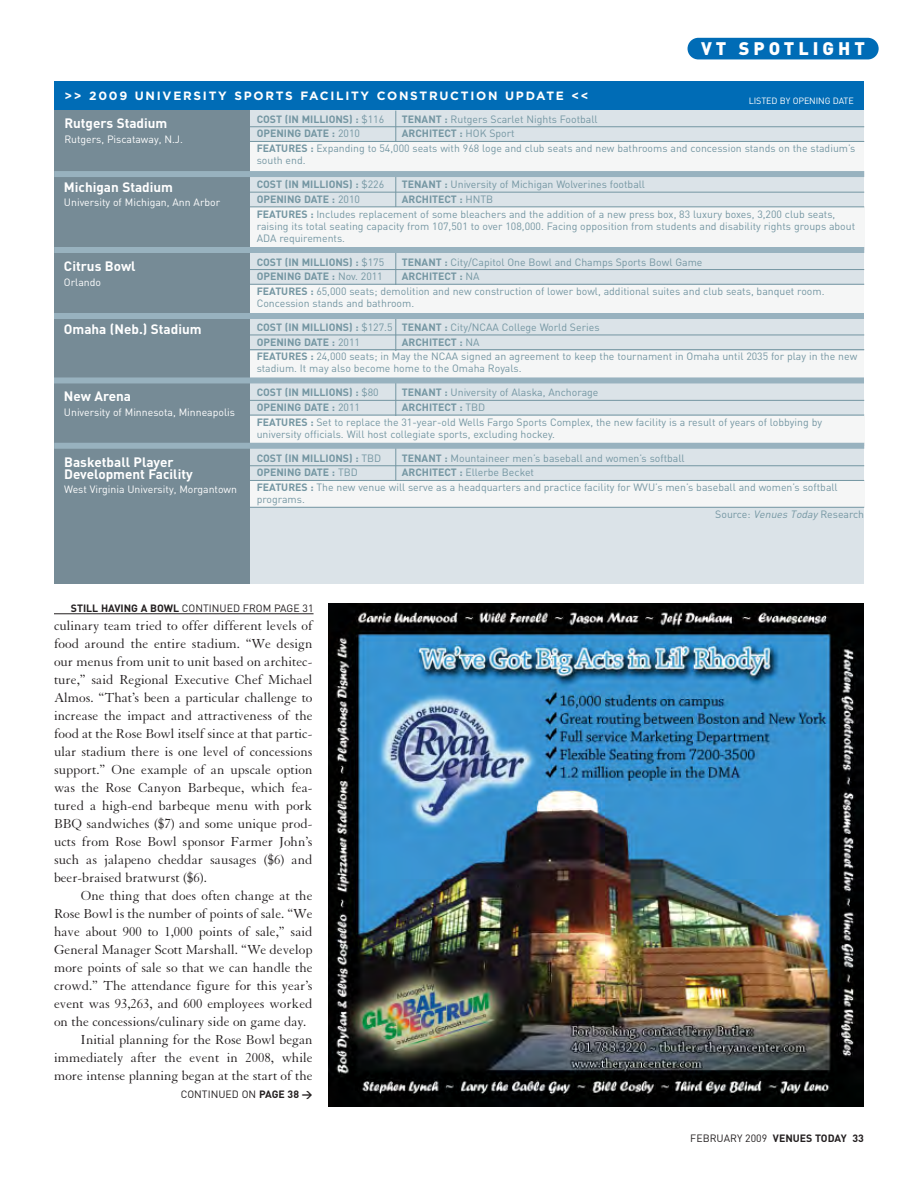
<style>
.page{position:relative;width:918px;height:1188px;background:#fff}
.page>*{position:absolute;margin:0;border:0;box-sizing:border-box;transform-origin:0 0}
.t1{font:900 18px "DIN";letter-spacing:.22em;color:#fff}
.t2{font:14.25px/18px "Granjon";color:#231f20;text-align:justify}
.t3{font:700 13.5px/12px "DIN";color:#fff}
.t4{font:700 12px "Gotham";letter-spacing:.145em;color:#fff}
.t5{font:10.5px/14.7px "DIN";color:#7496a2}
.t6{font:700 10.5px "DIN";color:#7496a2}
.t7{font:10.5px "DIN";color:#fff}
.t8{font:10.5px "DIN";color:#231f20}
.t9{font:700 10.5px "DIN";color:#231f20}
.t10{font:9px "DIN";letter-spacing:-.01em;color:#fff}
.s1{font-weight:400}
.s2{font-weight:700}
.s3{font-style:italic}
</style>
<div class="page">
<div style="left:54px;top:81px;width:810px;height:58px;background:#006cb6"></div>
<div style="left:54px;top:111px;width:810px;height:473px;background:#dbe3e8"></div>
<hr style="left:395px;top:111px;width:1px;height:392px;background:#7496a2">
<div style="left:242px;top:142px;width:622px;height:32px;background:#f5f6f6"></div>
<div style="left:238px;top:207px;width:626px;height:42px;background:#f5f6f6"></div>
<div style="left:247px;top:285px;width:617px;height:31px;background:#f5f6f6"></div>
<div style="left:247px;top:351px;width:617px;height:30px;background:#f5f6f6"></div>
<div style="left:249px;top:416px;width:615px;height:30px;background:#f5f6f6"></div>
<div style="left:245px;top:481px;width:619px;height:26px;background:#f5f6f6"></div>
<div style="left:54px;top:110px;width:196px;height:474px;background:#768b96"></div>
<hr style="left:250px;top:126px;width:614px;height:1px;background:#7496a2">
<hr style="left:250px;top:141px;width:614px;height:1px;background:#7496a2">
<hr style="left:250px;top:192px;width:614px;height:1px;background:#7496a2">
<hr style="left:250px;top:206px;width:614px;height:1px;background:#7496a2">
<hr style="left:250px;top:269px;width:614px;height:1px;background:#7496a2">
<hr style="left:250px;top:284px;width:614px;height:1px;background:#7496a2">
<hr style="left:250px;top:335px;width:614px;height:1px;background:#7496a2">
<hr style="left:250px;top:349px;width:614px;height:1px;background:#7496a2">
<hr style="left:250px;top:400px;width:614px;height:1px;background:#7496a2">
<hr style="left:250px;top:415px;width:614px;height:1px;background:#7496a2">
<hr style="left:250px;top:465px;width:614px;height:1px;background:#7496a2">
<hr style="left:250px;top:480px;width:614px;height:1px;background:#7496a2">
<hr style="left:250px;top:507px;width:614px;height:1px;background:#7496a2">
<div style="left:54px;top:171px;width:810px;height:6px;background:#98b2bf"></div>
<div style="left:54px;top:247px;width:810px;height:6px;background:#98b2bf"></div>
<div style="left:54px;top:377px;width:810px;height:6px;background:#98b2bf"></div>
<div style="left:54px;top:313px;width:810px;height:6px;background:#98b2bf"></div>
<div style="left:54px;top:443px;width:810px;height:6px;background:#98b2bf"></div>
<div style="left:688px;top:38px;width:191px;height:21px;background:#006cb6;border-radius:11px"></div>
<img style="left:329px;top:603px;width:535px;height:504px">
<hr style="left:54px;top:613px;width:260px;height:1px;background:#231f20">
<h1 class="t1" style="left:701px;top:42px;width:165px">VT SPOTLIGHT</h1>
<p class="t4" style="left:65px;top:91px;width:525px">&gt;&gt; 2009 UNIVERSITY SPORTS FACILITY CONSTRUCTION UPDATE &lt;&lt;</p>
<p class="t6" style="left:257px;top:115px;width:129px">COST (IN MILLIONS) : <span class="s1">$116</span></p>
<p class="t5" style="left:402px;top:113px;width:197px"><span class="s2">TENANT :</span> Rutgers Scarlet Nights Football</p>
<p class="t6" style="left:257px;top:130px;width:105px">OPENING DATE : <span class="s1">2010</span></p>
<p class="t10" style="left:749px;top:98px;width:107px">LISTED BY OPENING DATE</p>
<p class="t3" style="left:64px;top:119px;width:105px">Rutgers Stadium</p>
<p class="t7" style="left:64px;top:135px;width:120px">Rutgers, Piscataway, N.J.</p>
<p class="t5" style="left:257px;top:128px;width:600px;text-indent:145px"><span class="s2">ARCHITECT :</span> HOK Sport<br><span class="s2">FEATURES :</span> Expanding to 54,000 seats with 968 loge and club seats and new bathrooms and concession stands on the stadium’s</p>
<p class="t5" style="left:257px;top:154px;width:50px">south end.</p>
<p class="t6" style="left:257px;top:181px;width:129px">COST (IN MILLIONS) : <span class="s1">$226</span></p>
<p class="t5" style="left:402px;top:178px;width:245px"><span class="s2">TENANT :</span> University of Michigan Wolverines football</p>
<p class="t6" style="left:257px;top:195px;width:105px">OPENING DATE : <span class="s1">2010</span></p>
<p class="t3" style="left:64px;top:182px;width:111px">Michigan Stadium</p>
<p class="t7" style="left:64px;top:199px;width:158px">University of Michigan, Ann Arbor</p>
<p class="t5" style="left:257px;top:193px;width:580px;text-indent:145px"><span class="s2">ARCHITECT :</span> HNTB<br><span class="s2">FEATURES :</span> Includes replacement of some bleachers and the addition of a new press box, 83 luxury boxes, 3,200 club seats,</p>
<p class="t5" style="left:257px;top:221px;width:600px;line-height:12px">raising its total seating capacity from 107,501 to over 108,000. Facing opposition from students and disability rights groups about<br>ADA requirements.</p>
<p class="t6" style="left:257px;top:258px;width:129px">COST (IN MILLIONS) : <span class="s1">$175</span></p>
<p class="t5" style="left:402px;top:256px;width:302px"><span class="s2">TENANT :</span> City/Capitol One Bowl and Champs Sports Bowl Game</p>
<p class="t6" style="left:257px;top:273px;width:128px">OPENING DATE : <span class="s1">Nov. 2011</span></p>
<p class="t3" style="left:64px;top:262px;width:73px">Citrus Bowl</p>
<p class="t7" style="left:64px;top:278px;width:39px">Orlando</p>
<p class="t5" style="left:257px;top:270px;width:569px;text-indent:145px"><span class="s2">ARCHITECT :</span> NA<br><span class="s2">FEATURES :</span> 65,000 seats; demolition and new construction of lower bowl, additional suites and club seats, banquet room.</p>
<p class="t5" style="left:257px;top:297px;width:159px">Concession stands and bathroom.</p>
<p class="t5" style="left:257px;top:321px;width:344px"><span class="s2">COST (IN MILLIONS) :</span> $127.5 <span class="s2">TENANT :</span> City/NCAA College World Series<br><span class="s2">OPENING DATE :</span> 2011</p>
<p class="t3" style="left:64px;top:324px;width:139px">Omaha (Neb.) Stadium</p>
<p class="t5" style="left:257px;top:336px;width:602px;text-indent:145px"><span class="s2">ARCHITECT :</span> NA<br><span class="s2">FEATURES :</span> 24,000 seats; in May the NCAA signed an agreement to keep the tournament in Omaha until 2035 for play in the new</p>
<p class="t5" style="left:257px;top:362px;width:266px">stadium. It may also become home to the Omaha Royals.</p>
<p class="t6" style="left:257px;top:389px;width:123px">COST (IN MILLIONS) : <span class="s1">$80</span></p>
<p class="t5" style="left:402px;top:386px;width:198px"><span class="s2">TENANT :</span> University of Alaska, Anchorage</p>
<p class="t6" style="left:257px;top:404px;width:105px">OPENING DATE : <span class="s1">2011</span></p>
<p class="t3" style="left:64px;top:392px;width:69px">New Arena</p>
<p class="t7" style="left:64px;top:409px;width:173px">University of Minnesota, Minneapolis</p>
<p class="t5" style="left:257px;top:401px;width:567px;text-indent:145px"><span class="s2">ARCHITECT :</span> TBD<br><span class="s2">FEATURES :</span> Set to replace the 31-year-old Wells Fargo Sports Complex, the new facility is a result of years of lobbying by</p>
<p class="t5" style="left:257px;top:428px;width:300px">university officials. Will host collegiate sports, excluding hockey.</p>
<p class="t6" style="left:257px;top:454px;width:126px">COST (IN MILLIONS) : <span class="s1">TBD</span></p>
<p class="t5" style="left:402px;top:452px;width:284px"><span class="s2">TENANT :</span> Mountaineer men’s baseball and women’s softball</p>
<p class="t6" style="left:257px;top:469px;width:103px">OPENING DATE : <span class="s1">TBD</span></p>
<p class="t3" style="left:64px;top:457px;width:130px">Basketball Player<br>Development Facility</p>
<p class="t7" style="left:64px;top:486px;width:174px">West Virginia University, Morgantown</p>
<p class="t5" style="left:257px;top:467px;width:583px;text-indent:145px"><span class="s2">ARCHITECT :</span> Ellerbe Becket<br><span class="s2">FEATURES :</span> The new venue will serve as a headquarters and practice facility for WVU’s men’s baseball and women’s softball</p>
<p class="t5" style="left:257px;top:493px;width:50px">programs.</p>
<p class="t5" style="left:715px;top:508px;width:150px">Source: <span class="s3">Venues Today</span>Research</p>
<p class="t8" style="left:71px;top:605px;width:244px"><span class="s2">STILL HAVING A BOWL</span> CONTINUED FROM PAGE 31</p>
<p class="t2" style="left:54px;top:618px;width:260px">culinary team tried to offer different levels of food around the entire stadium. “We design our menus from unit to unit based on architec&shy;ture,” said Regional Executive Chef Michael Almos. “That’s been a particular challenge to increase the impact and attractiveness of the food at the Rose Bowl itself since at that partic&shy;ular stadium there is one level of concessions support.” One example of an upscale option was the Rose Canyon Barbeque, which fea&shy;tured a high-end barbeque menu with pork BBQ sandwiches ($7) and some unique prod&shy;ucts from Rose Bowl sponsor Farmer John’s such as jalapeno cheddar sausages ($6) and beer-braised bratwurst ($6).</p>
<h2 class="t2" style="left:81px;top:888px;width:233px">One thing that does often change at the</h2>
<h2 class="t2" style="left:54px;top:906px;width:260px">Rose Bowl is the number of points of sale. “We</h2>
<h2 class="t2" style="left:54px;top:924px;width:260px">have about 900 to 1,000 points of sale,” said</h2>
<h2 class="t2" style="left:54px;top:942px;width:260px">General Manager Scott Marshall. “We develop</h2>
<h2 class="t2" style="left:54px;top:960px;width:260px">more points of sale so that we can handle the</h2>
<h2 class="t2" style="left:54px;top:978px;width:260px">crowd.” The attendance figure for this year’s</h2>
<h2 class="t2" style="left:54px;top:996px;width:260px">event was 93,263, and 600 employees worked</h2>
<h2 class="t2" style="left:54px;top:1014px;width:254px">on the concessions/culinary side on game day.</h2>
<h2 class="t2" style="left:81px;top:1032px;width:233px">Initial planning for the Rose Bowl began</h2>
<h2 class="t2" style="left:54px;top:1050px;width:260px">immediately after the event in 2008, while</h2>
<h2 class="t2" style="left:54px;top:1068px;width:260px">more intense planning began at the start of the</h2>
<p class="t8" style="left:181px;top:1091px;width:133px">CONTINUED ON <span class="s2">PAGE 38 &gt;</span></p>
<p class="t9" style="left:690px;top:1135px;width:175px"><span class="s1">FEBRUARY 2009</span> VENUES TODAY 33</p>
</div>
